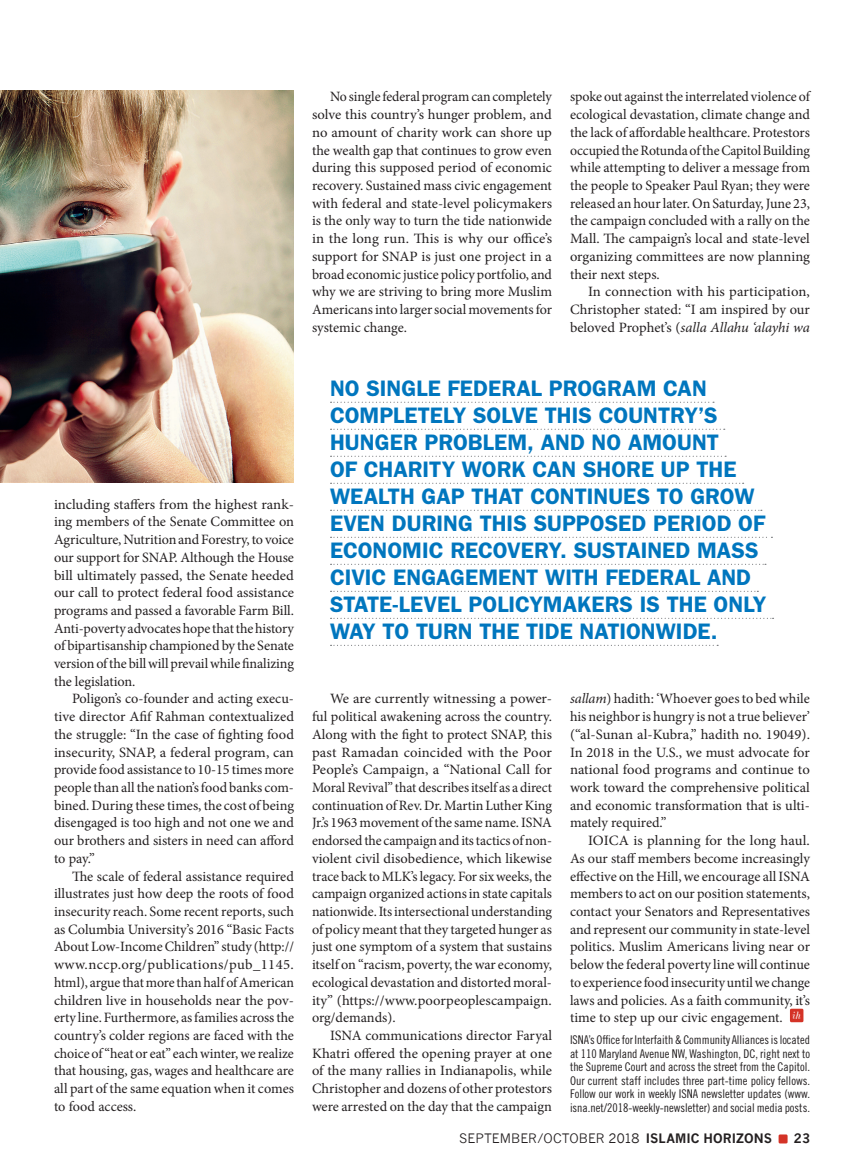
<style>
.page{position:relative;width:864px;height:1175px;background:#fff}
.page>*{position:absolute;margin:0;border:0;box-sizing:border-box;transform-origin:0 0}
.t1{font:600 22.5px/27px "Franklin Gothic";color:#0076be}
.t2{font:14.25px/17.7px "Minion Pro";letter-spacing:-.005em;color:#231f20;text-align:justify}
.t3{font:12.75px "News Gothic";color:#231f20}
.t4{font:700 12.75px "News Gothic";color:#231f20}
.t5{font:12px/13.5px "Trade Gothic Cond Eighteen";color:#231f20;text-align:justify}
.s1{font-style:italic}
.s2{font-weight:700}
</style>
<div class="page">
<img style="left:0;top:90px;width:294px;height:392px">
<div style="left:790px;top:1008px;width:13px;height:14px;background:#d43327;border-radius:2px"></div>
<svg style="left:331px;top:402px;width:383px;height:1px"></svg>
<svg style="left:331px;top:429px;width:394px;height:1px"></svg>
<svg style="left:331px;top:456px;width:395px;height:1px"></svg>
<svg style="left:331px;top:483px;width:413px;height:1px"></svg>
<svg style="left:331px;top:510px;width:431px;height:1px"></svg>
<svg style="left:331px;top:537px;width:441px;height:1px"></svg>
<svg style="left:331px;top:564px;width:435px;height:1px"></svg>
<svg style="left:331px;top:591px;width:427px;height:1px"></svg>
<svg style="left:331px;top:618px;width:443px;height:1px"></svg>
<svg style="left:331px;top:645px;width:387px;height:1px"></svg>
<div style="left:779px;top:1134px;width:9px;height:9px;background:#d43327;border-radius:2px"></div>
<p class="t2" style="left:312px;top:88px;width:242px;text-indent:18px">No single federal program can completely solve this country’s hunger problem, and no amount of charity work can shore up the wealth gap that continues to grow even during this supposed period of economic recovery. Sustained mass civic engagement with federal and state-level policymakers is the only way to turn the tide nationwide in the long run. This is why our office’s support for SNAP is just one project in a broad economic justice policy portfolio, and why we are striving to bring more Muslim Americans into larger social movements for systemic change.</p>
<p class="t2" style="left:570px;top:88px;width:242px">spoke out against the interrelated violence of ecological devastation, climate change and the lack of affordable healthcare. Protestors occupied the Rotunda of the Capitol Building while attempting to deliver a message from the people to Speaker Paul Ryan; they were released an hour later. On Saturday, June 23, the campaign concluded with a rally on the Mall. The campaign’s local and state-level organizing committees are now planning their next steps.</p>
<p class="t2" style="left:570px;top:283px;width:242px;text-indent:18px">In connection with his participation, Christopher stated: “I am inspired by our beloved Prophet’s (<span class="s1">salla Allahu ‘alayhi wa</span></p>
<p class="t2" style="left:54px;top:495px;width:242px">including staffers from the highest rank&shy;ing members of the Senate Committee on Agriculture, Nutrition and Forestry, to voice our support for SNAP. Although the House bill ultimately passed, the Senate heeded our call to protect federal food assistance programs and passed a favorable Farm Bill.<br>Anti-poverty advocates hope that the history of bipartisanship championed by the Senate version of the bill will prevail while finalizing the legislation.</p>
<p class="t2" style="left:54px;top:690px;width:242px;text-indent:18px">Poligon’s co-founder and acting execu&shy;tive director Afif Rahman contextualized the struggle: “In the case of fighting food insecurity, SNAP, a federal program, can provide food assistance to 10-15 times more people than all the nation’s food banks com&shy;bined. During these times, the cost of being disengaged is too high and not one we and our brothers and sisters in need can afford to pay.”</p>
<p class="t2" style="left:54px;top:867px;width:242px;text-indent:18px">The scale of federal assistance required illustrates just how deep the roots of food insecurity reach. Some recent reports, such as Columbia University’s 2016 “Basic Facts About Low-Income Children” study (http:// www.nccp.org/publications/pub_1145. html), argue that more than half of American children live in households near the pov&shy;erty line. Furthermore, as families across the country’s colder regions are faced with the choice of “heat or eat” each winter, we realize that housing, gas, wages and healthcare are all part of the same equation when it comes to food access.</p>
<p class="t1" style="left:330px;top:374px;width:438px">NO SINGLE FEDERAL PROGRAM CAN COMPLETELY SOLVE THIS COUNTRY’S HUNGER PROBLEM, AND NO AMOUNT<br>OF CHARITY WORK CAN SHORE UP THE WEALTH GAP THAT CONTINUES TO GROW EVEN DURING THIS SUPPOSED PERIOD OF ECONOMIC RECOVERY. SUSTAINED MASS CIVIC ENGAGEMENT WITH FEDERAL AND STATE-LEVEL POLICYMAKERS IS THE ONLY WAY TO TURN THE TIDE NATIONWIDE.</p>
<p class="t2" style="left:312px;top:690px;width:242px;text-indent:18px">We are currently witnessing a power&shy;ful political awakening across the country.<br>Along with the fight to protect SNAP, this past Ramadan coincided with the Poor People’s Campaign, a “National Call for Moral Revival” that describes itself as a direct continuation of Rev. Dr. Martin Luther King Jr.’s 1963 movement of the same name. ISNA endorsed the campaign and its tactics of non&shy;violent civil disobedience, which likewise trace back to MLK’s legacy. For six weeks, the campaign organized actions in state capitals nationwide. Its intersectional understanding of policy meant that they targeted hunger as just one symptom of a system that sustains itself on “racism, poverty, the war economy, ecological devastation and distorted moral&shy;ity” (https://www.poorpeoplescampaign. org/demands).</p>
<p class="t2" style="left:312px;top:1026px;width:242px;text-indent:18px">ISNA communications director Faryal Khatri offered the opening prayer at one of the many rallies in Indianapolis, while Christopher and dozens of other protestors were arrested on the day that the campaign</p>
<p class="t2" style="left:570px;top:690px;width:242px"><span class="s1">sallam</span>) hadith: ‘Whoever goes to bed while his neighbor is hungry is not a true believer’ (“al-Sunan al-Kubra,” hadith no. 19049).<br>In 2018 in the U.S., we must advocate for national food programs and continue to work toward the comprehensive political and economic transformation that is ulti&shy;mately required.”</p>
<p class="t2" style="left:570px;top:831px;width:242px;text-indent:18px">IOICA is planning for the long haul.<br>As our staff members become increasingly effective on the Hill, we encourage all ISNA members to act on our position statements, contact your Senators and Representatives and represent our community in state-level politics. Muslim Americans living near or below the federal poverty line will continue to experience food insecurity until we change laws and policies. As a faith community, it’s time to step up our civic engagement. <sup>ih</sup></p>
<p class="t5" style="left:570px;top:1032px;width:242px">ISNA’s Office for Interfaith &amp; Community Alliances is located at 110 Maryland Avenue NW, Washington, DC, right next to the Supreme Court and across the street from the Capitol.<br>Our current staff includes three part-time policy fellows.<br>Follow our work in weekly ISNA newsletter updates (www. isna.net/2018-weekly-newsletter) and social media posts.</p>
<p class="t3" style="left:459px;top:1131px;width:315px">SEPTEMBER/OCTOBER 2018 <span class="s2">ISLAMIC HORIZONS</span></p>
<p class="t4" style="left:794px;top:1131px;width:18px">23</p>
</div>
